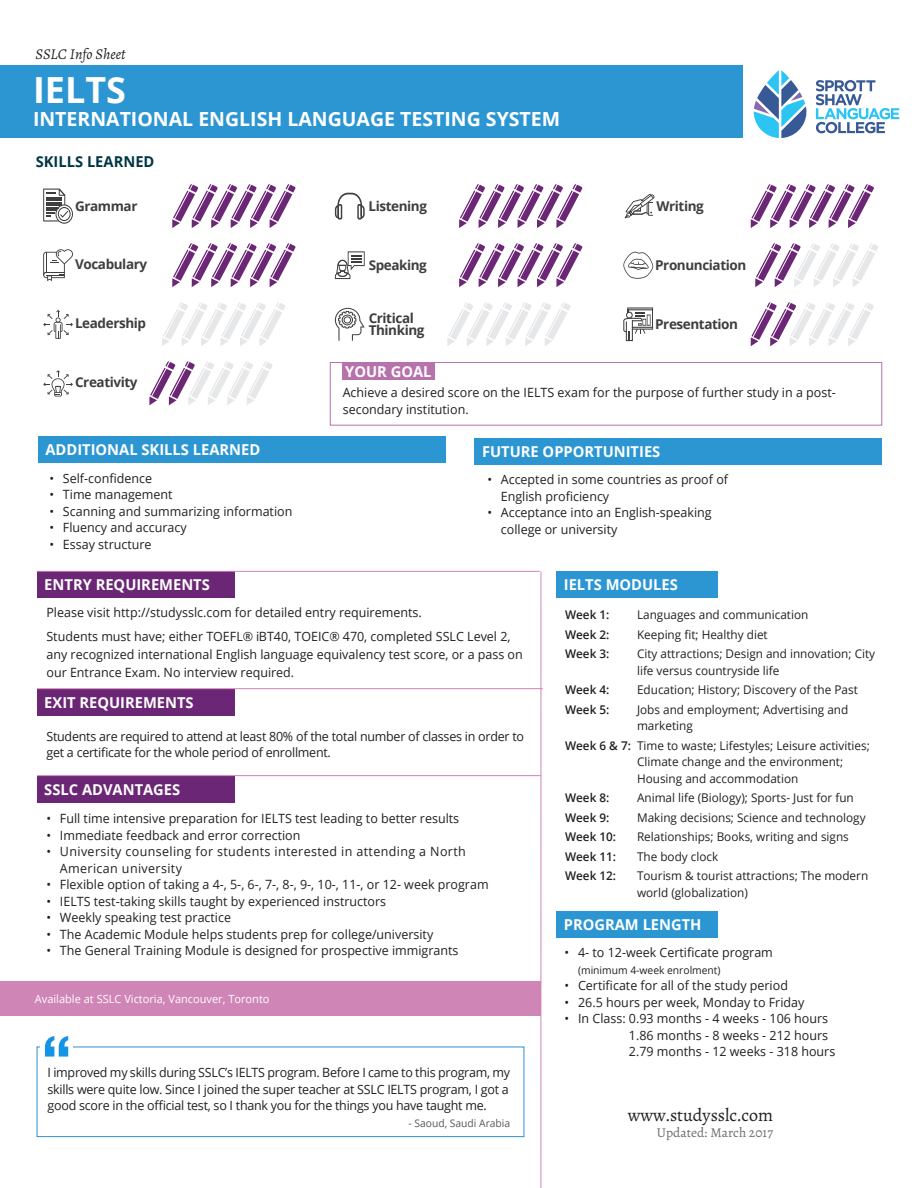
<style>
.page{position:relative;width:918px;height:1188px;background:#fff}
.page>*{position:absolute;margin:0;border:0;box-sizing:border-box;transform-origin:0 0}
.t1{font:700 36px "Open Sans";color:#fff}
.t2{font:700 19.5px "Open Sans";color:#fff}
.t3{font:18px "Alegreya";color:#231f20}
.t4{font:700 15px "Open Sans";color:#fff}
.t5{font:700 15px "Open Sans";color:#003645}
.t6{font:italic 15px "Alegreya";color:#231f20}
.t7{font:700 13.5px/12px "Open Sans";letter-spacing:-.03em;color:#3e3e3f}
.t8{font:13.5px "Alegreya";color:#6c6d70}
.t9{font:12.75px/16.5px "Open Sans";color:#231f20}
.t10{font:12.75px/16.5px "Open Sans";letter-spacing:-.02em;color:#231f20}
.t11{font:12.75px/16.5px "Open Sans";letter-spacing:.03em;color:#231f20}
.t12{font:12px/16.5px "Open Sans";color:#231f20}
.t13{font:600 12px "Open Sans";color:#231f20}
.t14{font:11.25px "Open Sans";color:#fff}
.t15{font:10.5px "Open Sans";color:#231f20}
.t16{font:10.5px "Open Sans";color:#57585a}
.s1{font-weight:600}
</style>
<div class="page">
<div style="left:37px;top:1047px;width:487px;height:90px;border:1px solid #308fce"></div>
<div style="left:0;top:981px;width:540px;height:35px;background:#cf85b6"></div>
<div style="left:40px;top:1036px;width:33px;height:20px;background:#fff"></div>
<svg style="left:45px;top:1036px;width:23px;height:21px"></svg>
<div style="left:0;top:66px;width:742px;height:72px;background:#2c96d3"></div>
<svg style="left:43px;top:189px;width:30px;height:35px"></svg>
<svg style="left:172px;top:184px;width:124px;height:44px"></svg>
<svg style="left:335px;top:193px;width:30px;height:27px"></svg>
<svg style="left:459px;top:184px;width:124px;height:44px"></svg>
<svg style="left:625px;top:194px;width:30px;height:24px"></svg>
<svg style="left:751px;top:184px;width:123px;height:44px"></svg>
<svg style="left:43px;top:249px;width:30px;height:32px"></svg>
<svg style="left:172px;top:243px;width:124px;height:44px"></svg>
<svg style="left:335px;top:251px;width:30px;height:28px"></svg>
<svg style="left:459px;top:243px;width:124px;height:44px"></svg>
<svg style="left:43px;top:310px;width:30px;height:29px"></svg>
<svg style="left:335px;top:308px;width:30px;height:33px"></svg>
<hr style="left:627px;top:307px;width:26px;height:3px;background:#3e3e3f">
<svg style="left:623px;top:309px;width:30px;height:32px"></svg>
<svg style="left:43px;top:370px;width:30px;height:27px"></svg>
<div style="left:37px;top:571px;width:198px;height:27px;background:#6b2775"></div>
<hr style="left:37px;top:571px;width:503px;height:1px;background:#cf85b6">
<hr style="left:541px;top:571px;width:1px;height:617px;background:#cf85b6">
<div style="left:37px;top:689px;width:198px;height:26px;background:#6b2775"></div>
<hr style="left:37px;top:688px;width:506px;height:1px;background:#cf85b6">
<div style="left:37px;top:776px;width:198px;height:26px;background:#6b2775"></div>
<hr style="left:37px;top:775px;width:504px;height:1px;background:#cf85b6">
<div style="left:556px;top:571px;width:162px;height:27px;background:#2c96d3"></div>
<div style="left:556px;top:911px;width:162px;height:26px;background:#2c96d3"></div>
<svg style="left:623px;top:252px;width:30px;height:27px"></svg>
<div style="left:330px;top:362px;width:552px;height:63px;border:1px solid #b771ab"></div>
<div style="left:342px;top:362px;width:93px;height:18px;background:#b771ab"></div>
<div style="left:38px;top:437px;width:407px;height:26px;background:#2c96d3"></div>
<div style="left:475px;top:438px;width:407px;height:27px;background:#2c96d3"></div>
<svg style="left:162px;top:302px;width:123px;height:44px"></svg>
<svg style="left:447px;top:302px;width:124px;height:44px"></svg>
<svg style="left:755px;top:243px;width:123px;height:44px"></svg>
<svg style="left:751px;top:302px;width:123px;height:44px"></svg>
<svg style="left:149px;top:361px;width:124px;height:44px"></svg>
<svg style="left:816px;top:80px;width:83px;height:53px"></svg>
<svg style="left:753px;top:70px;width:54px;height:68px"></svg>
<p class="t6" style="left:35px;top:45px;width:91px">SSLC Info Sheet</p>
<p class="t1" style="left:33px;top:64px;width:95px">IELTS</p>
<p class="t2" style="left:33px;top:105px;width:529px">INTERNATIONAL ENGLISH LANGUAGE TESTING SYSTEM</p>
<p class="t5" style="left:36px;top:151px;width:120px">SKILLS LEARNED</p>
<p class="t7" style="left:75px;top:200px;width:64px">Grammar</p>
<p class="t7" style="left:369px;top:200px;width:60px">Listening</p>
<p class="t7" style="left:657px;top:200px;width:49px">Writing</p>
<p class="t7" style="left:75px;top:258px;width:74px">Vocabulary</p>
<p class="t7" style="left:369px;top:259px;width:60px">Speaking</p>
<p class="t7" style="left:655px;top:259px;width:93px">Pronunciation</p>
<p class="t7" style="left:75px;top:317px;width:73px">Leadership</p>
<p class="t7" style="left:369px;top:312px;width:57px">Critical<br>Thinking</p>
<p class="t7" style="left:655px;top:318px;width:84px">Presentation</p>
<p class="t7" style="left:75px;top:376px;width:64px">Creativity</p>
<p class="t4" style="left:345px;top:361px;width:88px">YOUR GOAL</p>
<p class="t9" style="left:343px;top:384px;width:495px">Achieve a desired score on the IELTS exam for the purpose of further study in a post&shy;secondary institution.</p>
<p class="t4" style="left:45px;top:439px;width:216px">ADDITIONAL SKILLS LEARNED</p>
<p class="t4" style="left:482px;top:441px;width:180px">FUTURE OPPORTUNITIES</p>
<p class="t9" style="left:49px;top:469px;width:104px">• Self-confidence</p>
<p class="t9" style="left:49px;top:486px;width:125px">• Time management</p>
<p class="t9" style="left:49px;top:502px;width:244px">• Scanning and summarizing information</p>
<p class="t9" style="left:49px;top:519px;width:139px">• Fluency and accuracy</p>
<p class="t9" style="left:49px;top:535px;width:104px">• Essay structure</p>
<p class="t4" style="left:44px;top:574px;width:167px">ENTRY REQUIREMENTS</p>
<p class="t9" style="left:501px;top:471px;width:229px;text-indent:-14px">• Accepted in some countries as proof of<br>English proficiency</p>
<p class="t9" style="left:501px;top:504px;width:212px;text-indent:-14px">• Acceptance into an English-speaking college or university</p>
<p class="t4" style="left:564px;top:574px;width:116px">IELTS MODULES</p>
<p class="t9" style="left:46px;top:604px;width:377px">Please visit http://studysslc.com for detailed entry requirements.</p>
<p class="t9" style="left:46px;top:627px;width:478px;line-height:18px">Students must have; either TOEFL® iBT40, TOEIC® 470, completed SSLC Level 2, any recognized international English language equivalency test score, or a pass on our Entrance Exam. No interview required.</p>
<p class="t13" style="left:565px;top:607px;width:46px">Week 1:</p>
<p class="t12" style="left:637px;top:606px;width:173px">Languages and communication</p>
<p class="t13" style="left:565px;top:626px;width:46px">Week 2:</p>
<p class="t12" style="left:637px;top:626px;width:132px">Keeping fit; Healthy diet</p>
<p class="t13" style="left:565px;top:646px;width:46px">Week 3:</p>
<p class="t12" style="left:637px;top:645px;width:240px">City attractions; Design and innovation; City life versus countryside life</p>
<p class="t13" style="left:565px;top:682px;width:46px">Week 4:</p>
<p class="t12" style="left:637px;top:681px;width:222px">Education; History; Discovery of the Past</p>
<p class="t13" style="left:565px;top:701px;width:46px">Week 5:</p>
<p class="t12" style="left:637px;top:701px;width:213px">Jobs and employment; Advertising and marketing</p>
<p class="t12" style="left:637px;top:737px;width:234px;text-indent:-72px"><span class="s1">Week 6 &amp; 7:</span> Time to waste; Lifestyles; Leisure activities;<br>Climate change and the environment;<br>Housing and accommodation</p>
<p class="t13" style="left:565px;top:790px;width:46px">Week 8:</p>
<p class="t12" style="left:637px;top:789px;width:218px">Animal life (Biology); Sports- Just for fun</p>
<p class="t13" style="left:565px;top:809px;width:46px">Week 9:</p>
<p class="t12" style="left:637px;top:809px;width:230px">Making decisions; Science and technology</p>
<p class="t13" style="left:565px;top:829px;width:53px">Week 10:</p>
<p class="t12" style="left:637px;top:828px;width:213px">Relationships; Books, writing and signs</p>
<p class="t13" style="left:565px;top:848px;width:53px">Week 11:</p>
<p class="t12" style="left:637px;top:848px;width:83px">The body clock</p>
<p class="t13" style="left:565px;top:868px;width:53px">Week 12:</p>
<p class="t12" style="left:637px;top:867px;width:233px">Tourism &amp; tourist attractions; The modern world (globalization)</p>
<p class="t4" style="left:44px;top:692px;width:151px">EXIT REQUIREMENTS</p>
<p class="t10" style="left:46px;top:727px;width:479px">Students are required to attend at least 80% of the total number of classes in order to get a certificate for the whole period of enrollment.</p>
<p class="t4" style="left:44px;top:779px;width:137px">SSLC ADVANTAGES</p>
<p class="t9" style="left:46px;top:810px;width:414px">• Full time intensive preparation for IELTS test leading to better results</p>
<p class="t9" style="left:46px;top:826px;width:256px">• Immediate feedback and error correction</p>
<p class="t11" style="left:60px;top:843px;width:407px;text-indent:-14px">• University counseling for students interested in attending a North<br>American university</p>
<p class="t9" style="left:46px;top:876px;width:444px">• Flexible option of taking a 4-, 5-, 6-, 7-, 8-, 9-, 10-, 11-, or 12- week program</p>
<p class="t9" style="left:46px;top:892px;width:341px">• IELTS test-taking skills taught by experienced instructors</p>
<p class="t9" style="left:46px;top:909px;width:186px">• Weekly speaking test practice</p>
<p class="t9" style="left:46px;top:925px;width:388px">• The Academic Module helps students prep for college/university</p>
<p class="t9" style="left:46px;top:942px;width:414px">• The General Training Module is designed for prospective immigrants</p>
<p class="t9" style="left:565px;top:944px;width:210px">• 4- to 12-week Certificate program</p>
<p class="t15" style="left:578px;top:963px;width:144px">(minimum 4-week enrolment)</p>
<p class="t9" style="left:565px;top:977px;width:225px">• Certificate for all of the study period</p>
<p class="t9" style="left:565px;top:993px;width:241px">• 26.5 hours per week, Monday to Friday</p>
<p class="t9" style="left:629px;top:1010px;width:208px;text-indent:-64px">• In Class: 0.93 months - 4 weeks - 106 hours<br>1.86 months - 8 weeks - 212 hours<br>2.79 months - 12 weeks - 318 hours</p>
<p class="t4" style="left:564px;top:914px;width:139px">PROGRAM LENGTH</p>
<p class="t14" style="left:35px;top:991px;width:236px">Available at SSLC Victoria, Vancouver, Toronto</p>
<p class="t10" style="left:48px;top:1064px;width:464px">I improved my skills during SSLC’s IELTS program. Before I came to this program, my</p>
<p class="t10" style="left:48px;top:1080px;width:463px">skills were quite low. Since I joined the super teacher at SSLC IELTS program, I got a</p>
<p class="t10" style="left:48px;top:1097px;width:441px">good score in the official test, so I thank you for the things you have taught me.</p>
<p class="t16" style="left:409px;top:1116px;width:103px">- Saoud, Saudi Arabia</p>
<p class="t3" style="left:628px;top:1104px;width:147px">www.studysslc.com</p>
<p class="t8" style="left:657px;top:1124px;width:118px">Updated: March 2017</p>
</div>
